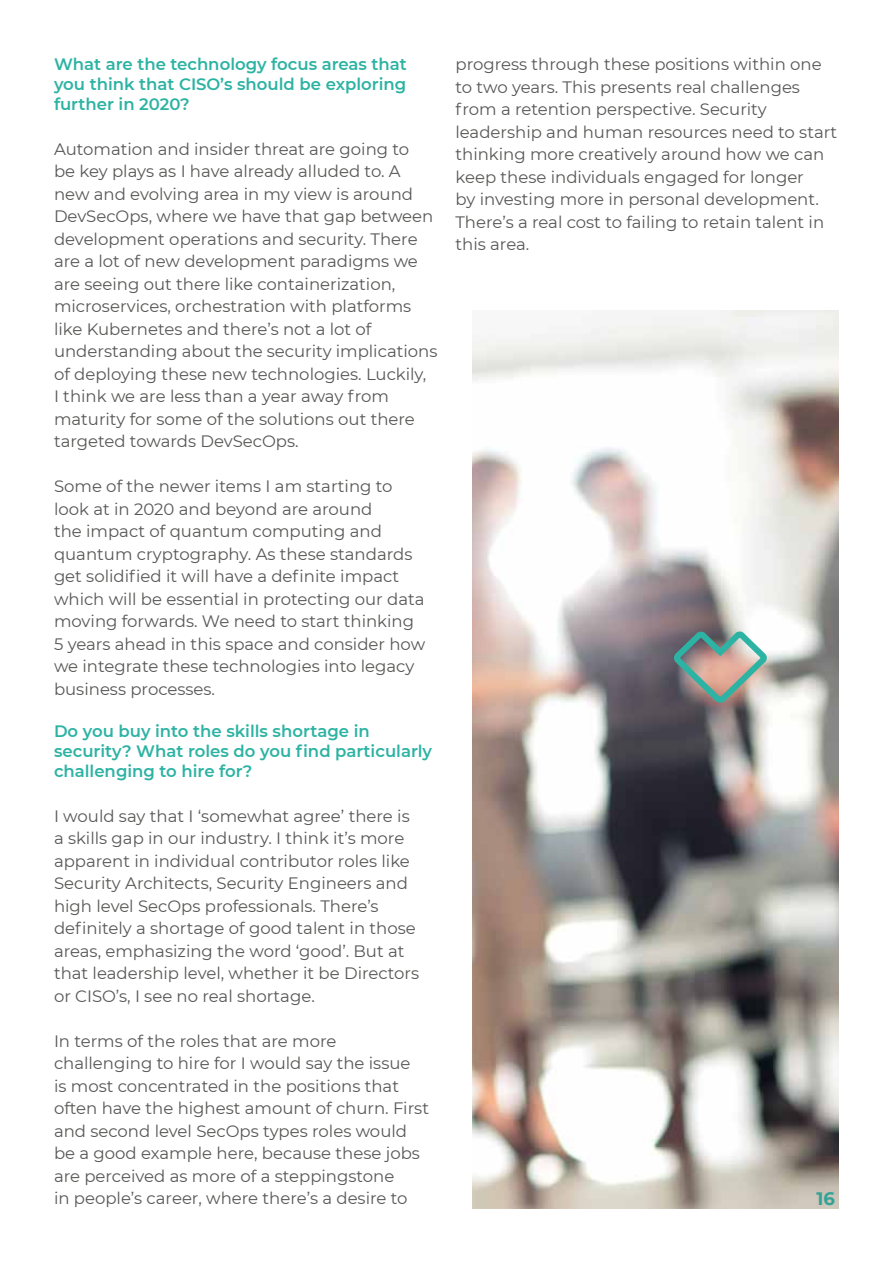
<style>
.page{position:relative;width:893px;height:1263px;background:#fff}
.page>*{position:absolute;margin:0;border:0;box-sizing:border-box;transform-origin:0 0}
.t1{font:700 18px "Montserrat";color:#34a296}
.t2{font:16.5px/22.5px "Montserrat";color:#575756}
.t3{font:600 16.5px/19.8px "Montserrat";color:#2db3a3;text-align:justify}
</style>
<div class="page">
<img style="left:472px;top:310px;width:367px;height:899px">
<svg style="left:668px;top:626px;width:105px;height:82px;background:#989d98"></svg>
<p class="t3" style="left:54px;top:53px;width:354px">What are the technology focus areas that you think that CISO’s should be exploring further in 2020?</p>
<p class="t2" style="left:54px;top:137px;width:385px">Automation and insider threat are going to<br>be key plays as I have already alluded to. A new and evolving area in my view is around DevSecOps, where we have that gap between development operations and security. There are a lot of new development paradigms we are seeing out there like containerization, microservices, orchestration with platforms like Kubernetes and there’s not a lot of understanding about the security implications of deploying these new technologies. Luckily,<br>I think we are less than a year away from maturity for some of the solutions out there targeted towards DevSecOps.</p>
<p class="t2" style="left:54px;top:474px;width:373px">Some of the newer items I am starting to look at in 2020 and beyond are around<br>the impact of quantum computing and quantum cryptography. As these standards get solidified it will have a definite impact which will be essential in protecting our data moving forwards. We need to start thinking 5 years ahead in this space and consider how we integrate these technologies into legacy business processes.</p>
<p class="t3" style="left:54px;top:721px;width:380px;text-align:left">Do you buy into the skills shortage in security? What roles do you find particularly challenging to hire for?</p>
<p class="t2" style="left:54px;top:804px;width:367px">I would say that I ‘somewhat agree’ there is a skills gap in our industry. I think it’s more apparent in individual contributor roles like Security Architects, Security Engineers and high level SecOps professionals. There’s definitely a shortage of good talent in those areas, emphasizing the word ‘good’. But at that leadership level, whether it be Directors or CISO’s, I see no real shortage.</p>
<p class="t2" style="left:54px;top:1029px;width:377px">In terms of the roles that are more challenging to hire for I would say the issue<br>is most concentrated in the positions that often have the highest amount of churn. First and second level SecOps types roles would be a good example here, because these jobs are perceived as more of a steppingstone<br>in people’s career, where there’s a desire to</p>
<p class="t2" style="left:455px;top:52px;width:383px">progress through these positions within one to two years. This presents real challenges from a retention perspective. Security leadership and human resources need to start thinking more creatively around how we can keep these individuals engaged for longer<br>by investing more in personal development.<br>There’s a real cost to failing to retain talent in this area.</p>
<p class="t1" style="left:816px;top:1185px;width:20px">16</p>
</div>
